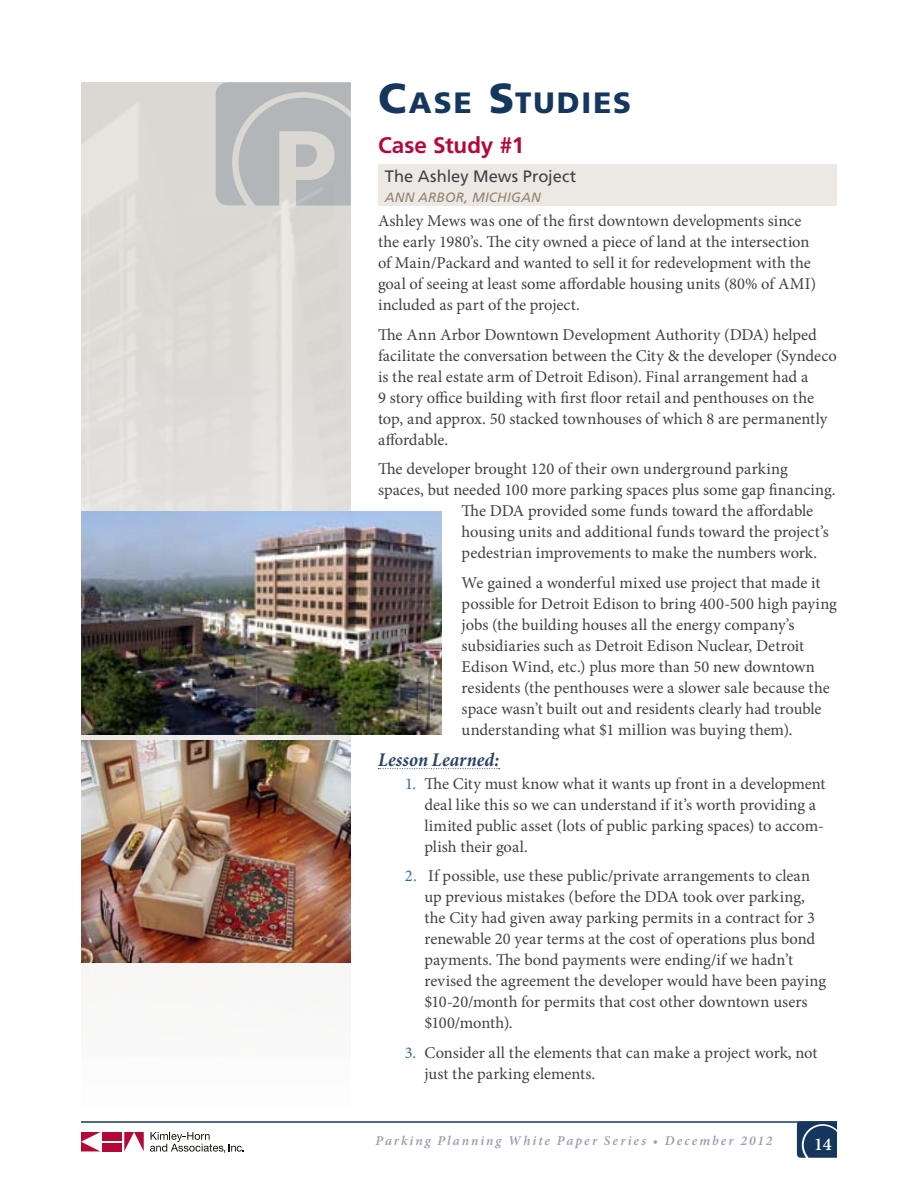
<style>
.page{position:relative;width:918px;height:1188px;background:#fff}
.page>*{position:absolute;margin:0;border:0;box-sizing:border-box;transform-origin:0 0}
.t1{font:900 29.4px "Frutiger LT Std";letter-spacing:.065em;color:#15375e}
.t2{font:700 22.5px "Frutiger LT Std";letter-spacing:-.005em;color:#b30838}
.t3{font:italic 700 condensed 19.5px "Minion Pro";letter-spacing:.005em;color:#2c4368}
.t4{font:600 18px "Minion Pro";color:#fff}
.t5{font:16.5px/21px "Minion Pro";color:#414042}
.t6{font:16.5px "Frutiger LT Std";color:#414042}
.t7{font:italic 600 13.5px "Minion Pro";letter-spacing:.15em;color:#9a9cb1}
.t8{font:italic 13.5px "Frutiger LT Std";letter-spacing:.015em;color:#938371}
.s1{font-size:42px}
.s2{color:#336b98}
</style>
<div class="page">
<svg style="left:81px;top:1132px;width:19px;height:19px"></svg>
<div style="left:103px;top:1132px;width:19px;height:9px;background:#b30838"></div>
<div style="left:103px;top:1143px;width:19px;height:8px;background:#b30838"></div>
<svg style="left:124px;top:1132px;width:20px;height:19px"></svg>
<svg style="left:150px;top:1132px;width:94px;height:21px"></svg>
<hr style="left:81px;top:1121px;width:756px;height:2px;background:#15375e">
<svg style="left:797px;top:1121px;width:40px;height:37px"></svg>
<img style="left:81px;top:82px;width:270px;height:658px">
<div style="left:378px;top:164px;width:459px;height:42px;background:#ece9e5"></div>
<svg style="left:378px;top:768px;width:122px;height:1px"></svg>
<img style="left:81px;top:512px;width:360px;height:222px">
<img style="left:81px;top:740px;width:270px;height:223px">
<svg style="left:216px;top:82px;width:135px;height:124px"></svg>
<h1 class="t1" style="left:378px;top:84px;width:255px"><span class="s1">C</span>ASE <span class="s1">S</span>TUDIES</h1>
<h2 class="t2" style="left:378px;top:132px;width:148px">Case Study #1</h2>
<p class="t6" style="left:385px;top:167px;width:193px">The Ashley Mews Project</p>
<p class="t8" style="left:385px;top:189px;width:158px">ANN ARBOR, MICHIGAN</p>
<p class="t5" style="left:378px;top:210px;width:434px">Ashley Mews was one of the first downtown developments since the early 1980’s. The city owned a piece of land at the intersection of Main/Packard and wanted to sell it for redevelopment with the goal of seeing at least some affordable housing units (80% of AMI</p>
<p class="t5" style="left:810px;top:273px;width:7px">)</p>
<p class="t5" style="left:378px;top:290px;width:364px;line-height:29.7px">included as part of the project.<br>The Ann Arbor Downtown Development Authority (DDA</p>
<p class="t5" style="left:378px;top:324px;width:460px;text-indent:385px">) helped facilitate the conversation between the City &amp; the developer (Syndeco is the real estate arm of Detroit Edison). Final arrangement had a<br>9 story office building with first floor retail and penthouses on the top, and approx. 50 stacked townhouses of which 8 are permanently affordable.</p>
<p class="t5" style="left:378px;top:459px;width:411px">The developer brought 120 of their own underground parking</p>
<p class="t5" style="left:378px;top:480px;width:459px">spaces, but needed 100 more parking spaces plus some gap financing.</p>
<p class="t5" style="left:462px;top:501px;width:41px">The DDA</p>
<p class="t5" style="left:462px;top:501px;width:369px;text-indent:66px">provided some funds toward the affordable housing units and additional funds toward the project’s pedestrian improvements to make the numbers work.</p>
<p class="t5" style="left:462px;top:572px;width:377px">We gained a wonderful mixed use project that made it possible for Detroit Edison to bring 400-500 high paying jobs (the building houses all the energy company’s subsidiaries such as Detroit Edison Nuclear, Detroit Edison Wind, etc.) plus more than 50 new downtown residents (the penthouses were a slower sale because the space wasn’t built out and residents clearly had trouble understanding what $1 million was buying them).</p>
<p class="t3" style="left:378px;top:746px;width:123px">Lesson Learned:</p>
<p class="t5" style="left:424px;top:773px;width:403px;text-indent:-19px"><span class="s2">1.</span> The City must know what it wants up front in a development deal like this so we can understand if it’s worth providing a limited public asset (lots of public parking spaces) to accom&shy;plish their goal.</p>
<p class="t5" style="left:424px;top:866px;width:387px;text-indent:-20px"><span class="s2">2.</span> If possible, use these public/private arrangements to clean up previous mistakes (before the DDA</p>
<p class="t5" style="left:424px;top:887px;width:403px;text-indent:258px">took over parking, the City had given away parking permits in a contract for 3 renewable 20 year terms at the cost of operations plus bond payments. The bond payments were ending/if we hadn’t revised the agreement the developer would have been paying $10-20/month for permits that cost other downtown users $100/month).</p>
<p class="t5" style="left:424px;top:1042px;width:395px;text-indent:-20px"><span class="s2">3.</span> Consider all the elements that can make a project work, not just the parking elements.</p>
<p class="t7" style="left:376px;top:1131px;width:398px">Parking Planning White Paper Series • December 2012</p>
<p class="t4" style="left:814px;top:1131px;width:19px">14</p>
</div>
